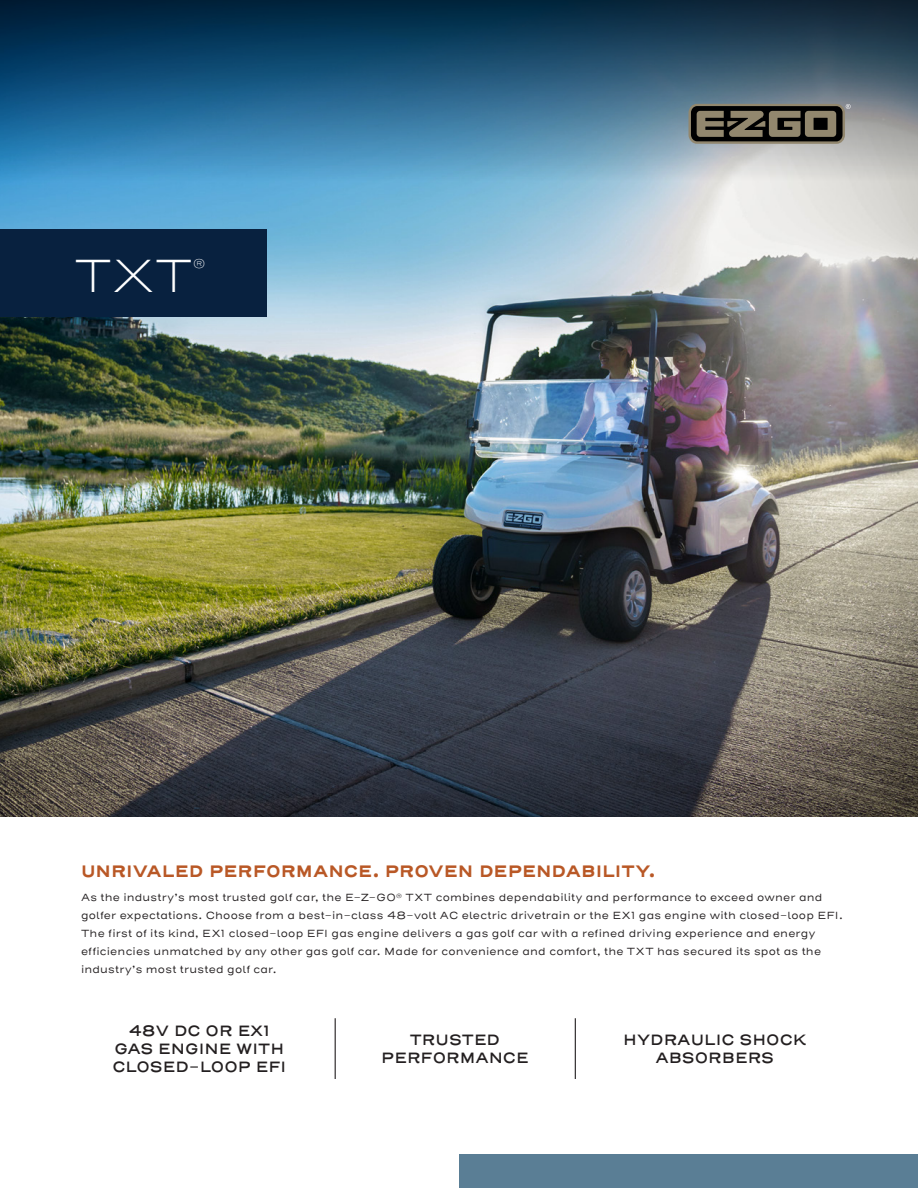
<style>
.page{position:relative;width:918px;height:1188px;background:#fff}
.page>*{position:absolute;margin:0;border:0;box-sizing:border-box;transform-origin:0 0}
.t1{font:200 48px "Henderson Sans Basic";color:#fff}
.t2{font:700 16.5px "Henderson Sans Basic";color:#b95826}
.t3{font:600 15px/18px "Henderson Sans Basic";color:#231f20;text-align:center}
.t4{font:200 13.05px "Henderson Sans Basic";color:#fff}
.t5{font:10.5px/18px "Henderson Sans Basic";letter-spacing:.02em;color:#231f20}
</style>
<div class="page">
<img style="left:0;top:205px;width:918px;height:612px">
<svg style="left:0;top:0;width:918px;height:205px"></svg>
<svg style="left:688px;top:104px;width:157px;height:40px"></svg>
<div style="left:691px;top:106px;width:152px;height:35px;background:#000001;border-radius:6px"></div>
<svg style="left:697px;top:111px;width:139px;height:26px"></svg>
<svg style="left:846px;top:104px;width:4px;height:5px"></svg>
<div style="left:459px;top:1154px;width:459px;height:34px;background:#5a7e95"></div>
<div style="left:0;top:230px;width:267px;height:87px;background:#08213f"></div>
<hr style="left:335px;top:1018px;width:1px;height:61px;background:#231f20">
<hr style="left:575px;top:1018px;width:1px;height:61px;background:#231f20">
<p class="t1" style="left:74px;top:246px;width:120px">TXT</p>
<p class="t4" style="left:193px;top:255px;width:14px">®</p>
<p class="t2" style="left:81px;top:860px;width:576px">UNRIVALED PERFORMANCE. PROVEN DEPENDABILITY.</p>
<p class="t5" style="left:81px;top:889px;width:763px">As the industry’s most trusted golf car, the E-Z-GO<sup>®</sup> TXT combines dependability and performance to exceed owner and golfer expectations. Choose from a best-in-class 48-volt AC electric drivetrain or the EX1 gas engine with closed-loop EFI.<br>The first of its kind, EX1 closed-loop EFI gas engine delivers a gas golf car with a refined driving experience and energy efficiencies unmatched by any other gas golf car. Made for convenience and comfort, the TXT has secured its spot as the industry’s most trusted golf car.</p>
<p class="t3" style="left:112px;top:1023px;width:175px">48V DC OR EX1<br>GAS ENGINE WITH<br>CLOSED-LOOP EFI</p>
<p class="t3" style="left:381px;top:1032px;width:149px">TRUSTED<br>PERFORMANCE</p>
<p class="t3" style="left:623px;top:1032px;width:185px">HYDRAULIC SHOCK<br>ABSORBERS</p>
</div>
